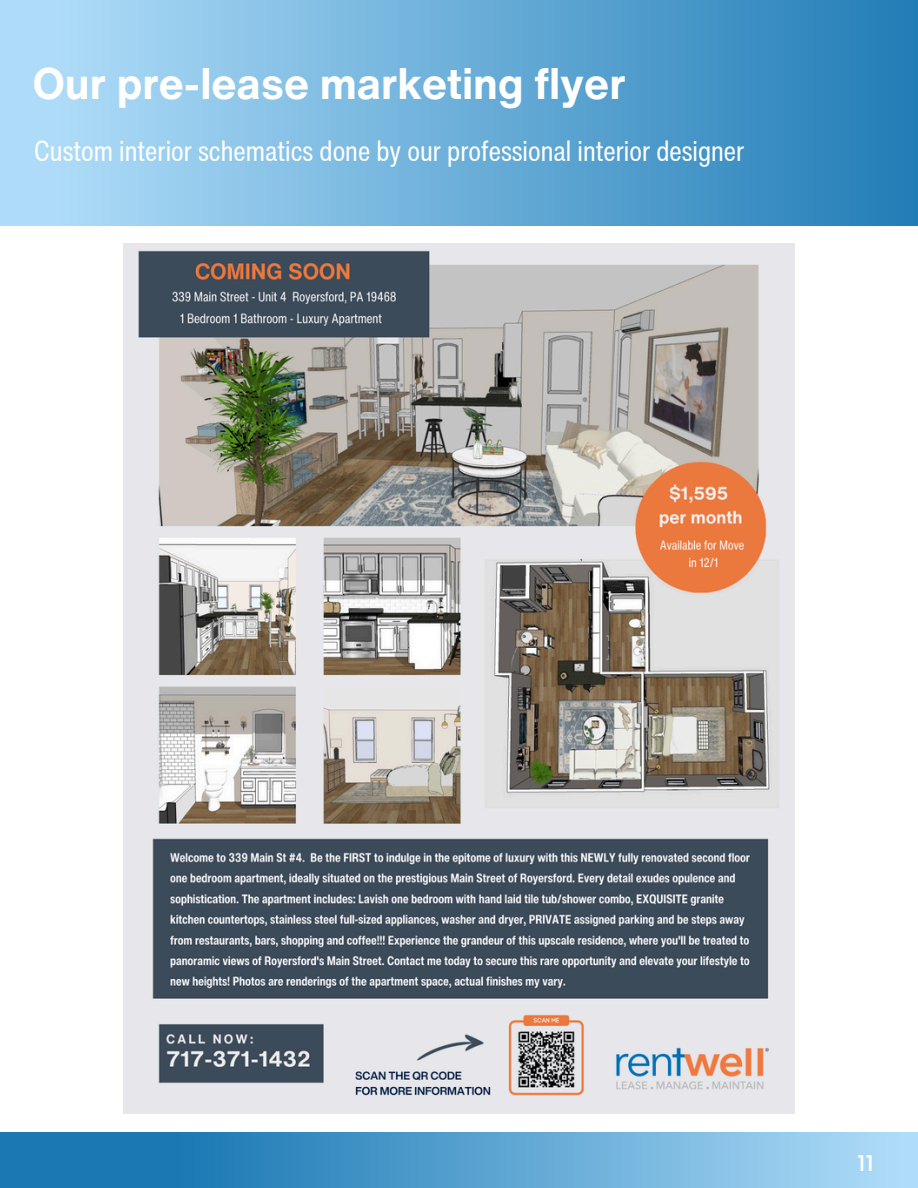
<style>
.page{position:relative;width:918px;height:1188px;background:#fff}
.page>*{position:absolute;margin:0;border:0;box-sizing:border-box;transform-origin:0 0}
.t1{font:700 43.05px "Helvetica Now Text";color:#fff}
.t2{font:condensed 28.5px "Helvetica Now Text";color:#fff}
.t3{font:500 21px "Now";color:#fff}
</style>
<div class="page">
<svg style="left:0;top:0;width:918px;height:226px;background:#6fb1da"></svg>
<svg style="left:0;top:1132px;width:918px;height:56px;background:#57a1cf"></svg>
<img style="left:123px;top:244px;width:672px;height:870px">
<h1 class="t1" style="left:33px;top:51px;width:594px">Our pre-lease marketing flyer</h1>
<p class="t2" style="left:34px;top:129px;width:712px">Custom interior schematics done by our professional interior designer</p>
<p class="t3" style="left:857px;top:1152px;width:18px">11</p>
</div>
